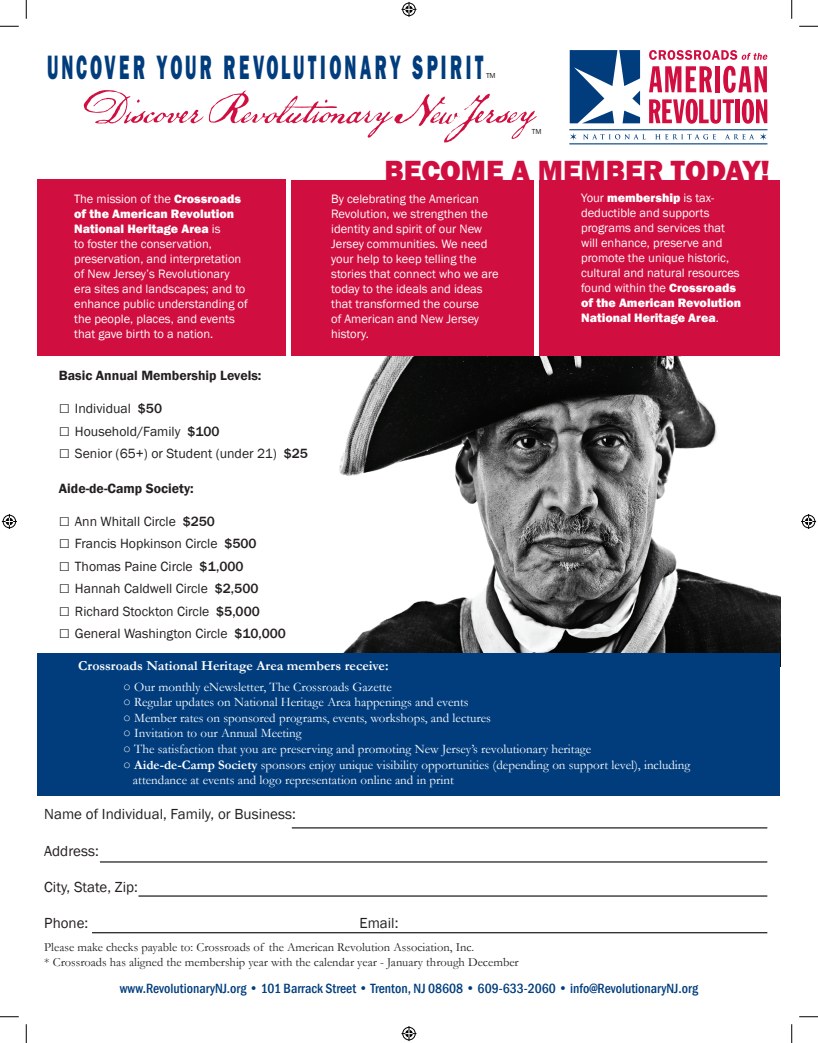
<style>
.page{position:relative;width:818px;height:1043px;background:#fff}
.page>*{position:absolute;margin:0;border:0;box-sizing:border-box;transform-origin:0 0}
.t1{font:800 35px "Franklin Gothic";letter-spacing:.2em;color:#013d7d;scale:.5 1}
.t2{font:800 30px "Franklin Gothic";color:#d10e40}
.t3{font:15px "Franklin Gothic";color:#231f20}
.t4{font:13.75px "Franklin Gothic";color:#231f20}
.t5{font:500 condensed 13.75px "Franklin Gothic";color:#013d7d}
.t6{font:600 13.75px "Franklin Gothic";color:#231f20}
.t7{font:700 13.75px "Garamond";color:#fff}
.t8{font:13px/15.6px "Garamond";color:#fff}
.t9{font:12.5px/15px "Franklin Gothic";color:#fff}
.t10{font:12.5px/15px "Garamond";color:#231f20}
.t11{font:7.5px "Franklin Gothic";color:#231f20}
.s1{font-weight:800}
.s2{font-size:18.75px}
.s3{font-weight:500}
.s4{font-weight:700}
</style>
<div class="page">
<svg style="left:209px;top:90px;width:327px;height:52px"></svg>
<svg style="left:84px;top:90px;width:119px;height:34px"></svg>
<svg style="left:569px;top:50px;width:71px;height:73px"></svg>
<hr style="left:569px;top:130px;width:198px;height:1px;background:#013d7d">
<hr style="left:569px;top:144px;width:198px;height:1px;background:#013d7d">
<svg style="left:649px;top:50px;width:118px;height:10px"></svg>
<svg style="left:649px;top:66px;width:62px;height:26px"></svg>
<hr style="left:715px;top:66px;width:4px;height:26px;background:#d10e40">
<svg style="left:723px;top:66px;width:43px;height:27px"></svg>
<svg style="left:649px;top:99px;width:85px;height:25px"></svg>
<hr style="left:735px;top:99px;width:4px;height:24px;background:#d10e40">
<svg style="left:741px;top:99px;width:26px;height:25px"></svg>
<svg style="left:760px;top:133px;width:6px;height:8px"></svg>
<svg style="left:570px;top:133px;width:6px;height:8px"></svg>
<svg style="left:583px;top:134px;width:62px;height:5px"></svg>
<svg style="left:655px;top:134px;width:60px;height:5px"></svg>
<svg style="left:725px;top:134px;width:29px;height:5px"></svg>
<hr style="left:292px;top:827px;width:475px;height:1px;background:#231f20">
<hr style="left:100px;top:861px;width:667px;height:1px;background:#231f20">
<hr style="left:138px;top:895px;width:629px;height:1px;background:#231f20">
<hr style="left:92px;top:932px;width:675px;height:1px;background:#231f20">
<img style="left:339px;top:356px;width:441px;height:297px">
<div style="left:38px;top:180px;width:247px;height:176px;background:#d10e40"></div>
<div style="left:291px;top:180px;width:242px;height:176px;background:#d10e40"></div>
<div style="left:539px;top:180px;width:240px;height:176px;background:#d10e40"></div>
<div style="left:38px;top:653px;width:742px;height:143px;background:#013d7d"></div>
<svg style="left:0;top:25px;width:19px;height:2px"></svg>
<svg style="left:799px;top:25px;width:19px;height:2px"></svg>
<svg style="left:0;top:1016px;width:19px;height:1px"></svg>
<svg style="left:799px;top:1016px;width:19px;height:1px"></svg>
<svg style="left:25px;top:0;width:2px;height:19px"></svg>
<svg style="left:25px;top:1024px;width:2px;height:18px"></svg>
<svg style="left:791px;top:0;width:1px;height:19px"></svg>
<svg style="left:791px;top:1024px;width:1px;height:18px"></svg>
<svg style="left:401px;top:2px;width:15px;height:15px"></svg>
<svg style="left:401px;top:1026px;width:15px;height:15px"></svg>
<svg style="left:2px;top:514px;width:15px;height:15px"></svg>
<svg style="left:801px;top:514px;width:15px;height:15px"></svg>
<h1 class="t1" style="left:47px;top:44px;width:873px">UNCOVER YOUR REVOLUTIONARY SPIRIT</h1>
<p class="t11" style="left:486px;top:71px;width:11px">TM</p>
<p class="t11" style="left:532px;top:126px;width:11px">TM</p>
<h2 class="t2" style="left:384px;top:152px;width:387px">BECOME A MEMBER TODAY!</h2>
<p class="t9" style="left:74px;top:191px;width:175px">The mission of the <span class="s1">Crossroads of the American Revolution<br>National Heritage Area</span> is<br>to foster the conservation, preservation, and interpretation of New Jersey’s Revolutionary era sites and landscapes; and to enhance public understanding of the people, places, and events that gave birth to a nation.</p>
<p class="t9" style="left:331px;top:191px;width:169px">By celebrating the American<br>Revolution, we strengthen the identity and spirit of our New<br>Jersey communities. We need your help to keep telling the stories that connect who we are today to the ideals and ideas that transformed the course<br>of American and New Jersey history.</p>
<p class="t9" style="left:581px;top:190px;width:162px">Your <span class="s1">membership</span> is tax&shy;deductible and supports programs and services that will enhance, preserve and promote the unique historic, cultural and natural resources found within the <span class="s1">Crossroads of the American Revolution<br>National Heritage Area</span>.</p>
<p class="t6" style="left:59px;top:367px;width:204px">Basic Annual Membership Levels:</p>
<p class="t4" style="left:59px;top:400px;width:105px"><span class="s2">□</span> Individual <span class="s3">$50</span></p>
<p class="t4" style="left:59px;top:423px;width:162px"><span class="s2">□</span> Household/Family <span class="s3">$100</span></p>
<p class="t4" style="left:59px;top:445px;width:250px"><span class="s2">□</span> Senior (65+) or Student (under 21) <span class="s3">$25</span></p>
<p class="t6" style="left:59px;top:479px;width:136px">Aide-de-Camp Society:</p>
<p class="t4" style="left:59px;top:512px;width:158px"><span class="s2">□</span> Ann Whitall Circle <span class="s3">$250</span></p>
<p class="t4" style="left:59px;top:535px;width:199px"><span class="s2">□</span> Francis Hopkinson Circle <span class="s3">$500</span></p>
<p class="t4" style="left:59px;top:557px;width:186px"><span class="s2">□</span> Thomas Paine Circle <span class="s3">$1,000</span></p>
<p class="t4" style="left:59px;top:580px;width:201px"><span class="s2">□</span> Hannah Caldwell Circle <span class="s3">$2,500</span></p>
<p class="t4" style="left:59px;top:602px;width:202px"><span class="s2">□</span> Richard Stockton Circle <span class="s3">$5,000</span></p>
<p class="t4" style="left:59px;top:625px;width:229px"><span class="s2">□</span> General Washington Circle <span class="s3">$10,000</span></p>
<p class="t7" style="left:78px;top:656px;width:312px">Crossroads National Heritage Area members receive:</p>
<p class="t8" style="left:123px;top:678px;width:270px">○ Our monthly eNewsletter, The Crossroads Gazette</p>
<p class="t8" style="left:123px;top:694px;width:347px">○ Regular updates on National Heritage Area happenings and events</p>
<p class="t8" style="left:123px;top:709px;width:369px">○ Member rates on sponsored programs, events, workshops, and lectures</p>
<p class="t8" style="left:123px;top:725px;width:180px">○ Invitation to our Annual Meeting</p>
<p class="t8" style="left:123px;top:740px;width:469px">○ The satisfaction that you are preserving and promoting New Jersey’s revolutionary heritage</p>
<p class="t8" style="left:133px;top:756px;width:559px;text-indent:-10px">○ <span class="s4">Aide-de-Camp Society</span> sponsors enjoy unique visibility opportunities (depending on support level), including attendance at events and logo representation online and in print</p>
<p class="t3" style="left:44px;top:805px;width:253px">Name of Individual, Family, or Business:</p>
<p class="t3" style="left:44px;top:841px;width:56px">Address:</p>
<p class="t3" style="left:44px;top:877px;width:95px">City, State, Zip:</p>
<p class="t3" style="left:44px;top:913px;width:45px">Phone:</p>
<p class="t3" style="left:359px;top:913px;width:41px">Email:</p>
<p class="t10" style="left:44px;top:939px;width:476px">Please make checks payable to: Crossroads of the American Revolution Association, Inc.<br>* Crossroads has aligned the membership year with the calendar year - January through December</p>
<p class="t5" style="left:120px;top:979px;width:579px">www.RevolutionaryNJ.org • 101 Barrack Street • Trenton, NJ 08608 • 609-633-2060 • info@RevolutionaryNJ.org</p>
</div>
